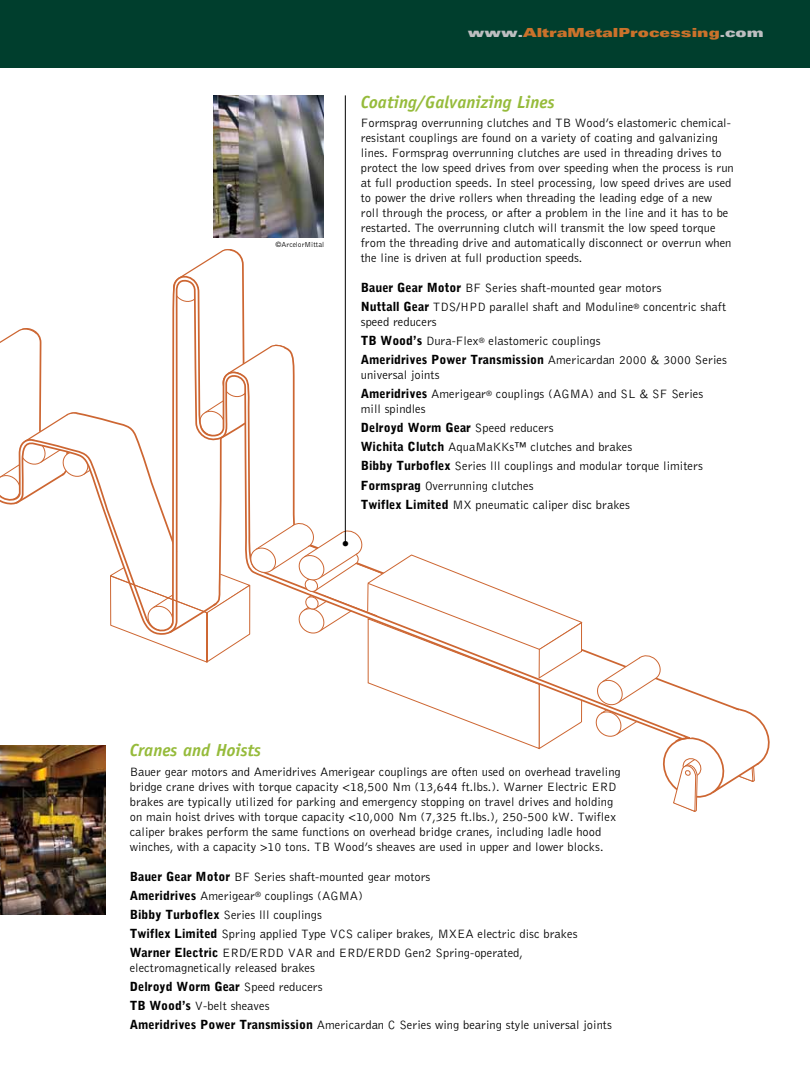
<style>
.page{position:relative;width:810px;height:1080px;background:#fff}
.page>*{position:absolute;margin:0;border:0;box-sizing:border-box;transform-origin:0 0}
.t1{font:italic 700 17.5px "Officina Sans Std";color:#96bb3b}
.t2{font:15px "Helvetica Neue LT Std";color:#000}
.t3{font:300 12.5px/19px "Bell Gothic Std";color:#000}
.t4{font:12.5px "Univers LT Std X Black Ex";color:#ca722b}
.t5{font:300 7.5px "Bell Gothic Std";color:#000}
.s1{color:#bcbec0}
.s2{font-weight:900}
</style>
<div class="page">
<svg style="left:595px;top:654px;width:175px;height:158px"></svg>
<svg style="left:0;top:247px;width:583px;height:503px"></svg>
<div style="left:0;top:0;width:810px;height:68px;background:#003e2d"></div>
<hr style="left:345px;top:95px;width:1px;height:448px;background:#000">
<img style="left:214px;top:95px;width:110px;height:142px">
<img style="left:0;top:746px;width:106px;height:168px">
<p class="t4" style="left:468px;top:25px;width:297px"><span class="s1">www.</span>AltraMetalProcessing<span class="s1">.com</span></p>
<p class="t5" style="left:276px;top:240px;width:50px">©ArcelorMittal</p>
<p class="t2" style="left:342px;top:535px;width:9px">•</p>
<h1 class="t1" style="left:361px;top:92px;width:195px">Coating/Galvanizing Lines</h1>
<p class="t3" style="left:361px;top:116px;width:375px;line-height:15px">Formsprag overrunning clutches and TB Wood’s elastomeric chemical&shy;resistant couplings are found on a variety of coating and galvanizing lines. Formsprag overrunning clutches are used in threading drives to protect the low speed drives from over speeding when the process is run at full production speeds. In steel processing, low speed drives are used to power the drive rollers when threading the leading edge of a new<br>roll through the process, or after a problem in the line and it has to be restarted. The overrunning clutch will transmit the low speed torque from the threading drive and automatically disconnect or overrun when the line is driven at full production speeds.</p>
<p class="t3" style="left:361px;top:279px;width:367px"><span class="s2">Bauer Gear Motor</span> BF Series shaft-mounted gear motors<br><span class="s2">Nuttall Gear</span> TDS/HPD parallel shaft and Moduline<sup>®</sup> concentric shaft</p>
<p class="t3" style="left:361px;top:313px;width:368px">speed reducers<br><span class="s2">TB Wood’s</span> Dura-Flex<sup>®</sup> elastomeric couplings<br><span class="s2">Ameridrives Power Transmission</span> Americardan 2000 &amp; 3000 Series</p>
<p class="t3" style="left:361px;top:366px;width:344px">universal joints<br><span class="s2">Ameridrives</span> Amerigear<sup>®</sup> couplings (AGMA) and SL &amp; SF Series</p>
<p class="t3" style="left:361px;top:400px;width:344px">mill spindles<br><span class="s2">Delroyd Worm Gear</span> Speed reducers<br><span class="s2">Wichita Clutch</span> AquaMaKKs™ clutches and brakes<br><span class="s2">Bibby Turboflex</span> Series lll couplings and modular torque limiters <span class="s2">Formsprag</span> Overrunning clutches<br><span class="s2">Twiflex Limited</span> MX pneumatic caliper disc brakes</p>
<h1 class="t1" style="left:130px;top:740px;width:133px">Cranes and Hoists</h1>
<p class="t3" style="left:130px;top:764px;width:493px;line-height:15px">Bauer gear motors and Ameridrives Amerigear couplings are often used on overhead traveling bridge crane drives with torque capacity &lt;18,500 Nm (13,644 ft.lbs.). Warner Electric ERD brakes are typically utilized for parking and emergency stopping on travel drives and holding on main hoist drives with torque capacity &lt;10,000 Nm (7,325 ft.lbs.), 250-500 kW. Twiflex caliper brakes perform the same functions on overhead bridge cranes, including ladle hood winches, with a capacity &gt;10 tons. TB Wood’s sheaves are used in upper and lower blocks.</p>
<p class="t3" style="left:130px;top:867px;width:449px"><span class="s2">Bauer Gear Motor</span> BF Series shaft-mounted gear motors<br><span class="s2">Ameridrives</span> Amerigear<sup>®</sup> couplings (AGMA)<br><span class="s2">Bibby Turboflex</span> Series lll couplings<br><span class="s2">Twiflex Limited</span> Spring applied Type VCS caliper brakes, MXEA electric disc brakes <span class="s2">Warner Electric</span> ERD/ERDD VAR and ERD/ERDD Gen2 Spring-operated,</p>
<p class="t3" style="left:130px;top:958px;width:484px">electromagnetically released brakes<br><span class="s2">Delroyd Worm Gear</span> Speed reducers<br><span class="s2">TB Wood’s</span> V-belt sheaves<br><span class="s2">Ameridrives Power Transmission</span> Americardan C Series wing bearing style universal joints</p>
</div>
